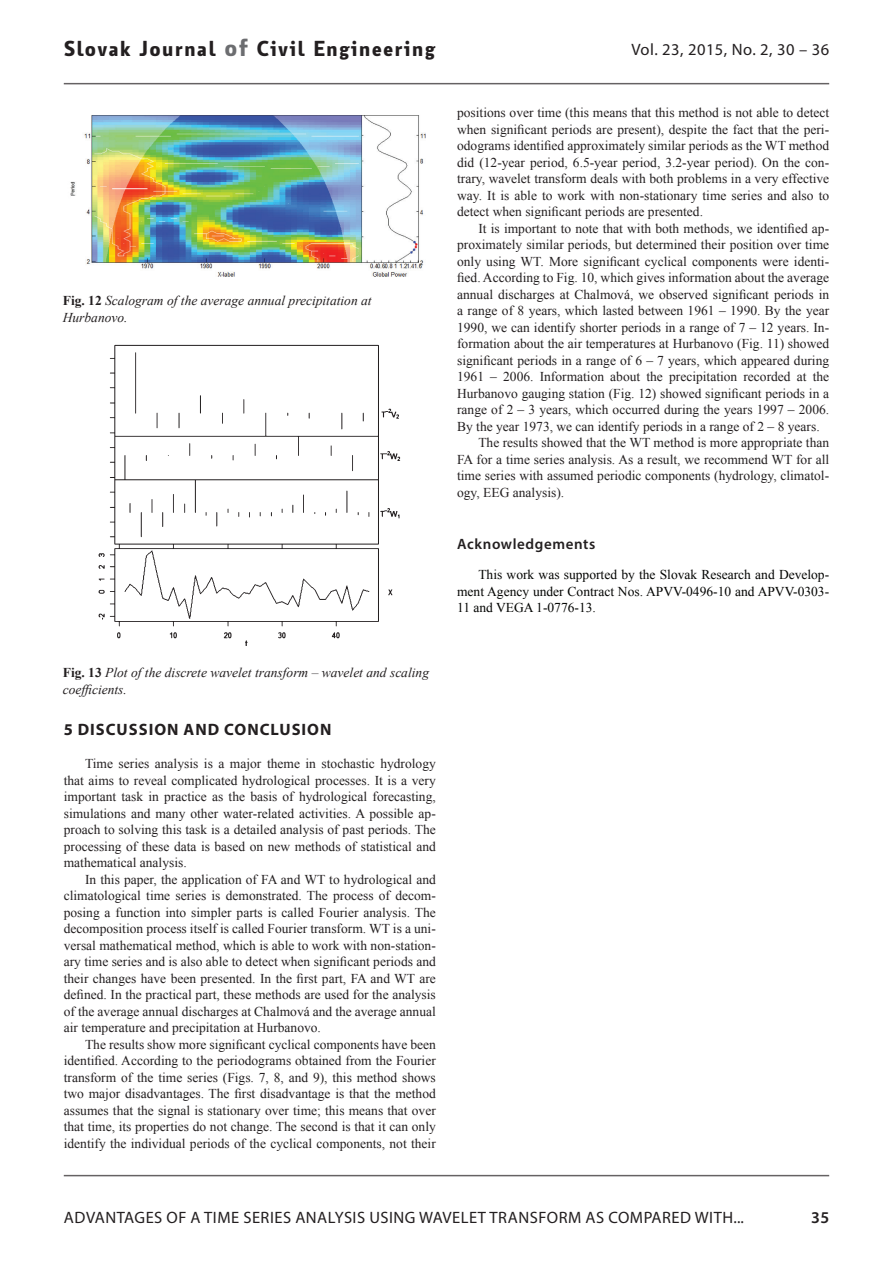
<style>
.page{position:relative;width:893px;height:1263px;background:#fff}
.page>*{position:absolute;margin:0;border:0;box-sizing:border-box;transform-origin:0 0}
.t1{font:700 21px "Botanika Demi CE";letter-spacing:.05em;color:#231f20}
.t2{font:16.5px "Myriad Pro";letter-spacing:.03em;color:#231f20}
.t3{font:700 16.5px "Myriad Pro";letter-spacing:.06em;color:#231f20}
.t4{font:600 16.5px "Myriad Pro";color:#231f20}
.t5{font:600 15px "Myriad Pro";letter-spacing:.04em;color:#231f20}
.t6{font:13.5px/16.5px "Times New Roman";color:#231f20;text-align:justify}
.t7{font:italic 13.5px/16.5px "Times New Roman";color:#231f20}
.t8{font:13.5px/16.5px "Times New Roman";color:#040503;text-align:justify}
.s1{font-size:24px;color:#6c6d70}
.s2{font-weight:700;font-style:normal}
</style>
<div class="page">
<hr style="left:64px;top:83px;width:765px;height:1px;background:#231f20">
<hr style="left:64px;top:1175px;width:765px;height:1px;background:#231f20">
<img style="left:70px;top:115px;width:356px;height:162px">
<img style="left:98px;top:344px;width:303px;height:301px">
<h1 class="t1" style="left:64px;top:39px;width:373px">Slovak Journal <span class="s1">of</span> Civil Engineering</h1>
<p class="t7" style="left:63px;top:292px;width:310px"><span class="s2">Fig. 12</span> Scalogram of the average annual precipitation at<br>Hurbanovo.</p>
<p class="t2" style="left:631px;top:39px;width:199px">Vol. 23, 2015, No. 2, 30 – 36</p>
<p class="t6" style="left:457px;top:104px;width:374px">positions over time (this means that this method is not able to detect when significant periods are present), despite the fact that the peri&shy;odograms identified approximately similar periods as the WT method did (12-year period, 6.5-year period, 3.2-year period). On the con&shy;trary, wavelet transform deals with both problems in a very effective way. It is able to work with non-stationary time series and also to detect when significant periods are presented.</p>
<p class="t6" style="left:478px;top:220px;width:352px">It is important to note that with both methods, we identified ap-</p>
<p class="t6" style="left:457px;top:236px;width:374px">proximately similar periods, but determined their position over time</p>
<p class="t6" style="left:457px;top:253px;width:374px">only using WT. More significant cyclical components were identi-</p>
<p class="t6" style="left:457px;top:269px;width:374px">fied. According to Fig. 10, which gives information about the average</p>
<p class="t6" style="left:457px;top:286px;width:374px">annual discharges at Chalmová, we observed significant periods in</p>
<p class="t6" style="left:457px;top:302px;width:374px">a range of 8 years, which lasted between 1961 – 1990. By the year</p>
<p class="t6" style="left:457px;top:319px;width:374px">1990, we can identify shorter periods in a range of 7 – 12 years. In-</p>
<p class="t6" style="left:457px;top:335px;width:374px">formation about the air temperatures at Hurbanovo (Fig. 11) showed</p>
<p class="t6" style="left:457px;top:352px;width:374px">significant periods in a range of 6 – 7 years, which appeared during</p>
<p class="t6" style="left:457px;top:368px;width:374px">1961 – 2006. Information about the precipitation recorded at the</p>
<p class="t6" style="left:457px;top:385px;width:374px">Hurbanovo gauging station (Fig. 12) showed significant periods in a</p>
<p class="t6" style="left:457px;top:401px;width:374px">range of 2 – 3 years, which occurred during the years 1997 – 2006.</p>
<p class="t6" style="left:457px;top:418px;width:364px">By the year 1973, we can identify periods in a range of 2 – 8 years.</p>
<p class="t6" style="left:478px;top:434px;width:352px">The results showed that the WT method is more appropriate than</p>
<p class="t6" style="left:457px;top:451px;width:374px">FA for a time series analysis. As a result, we recommend WT for all</p>
<p class="t6" style="left:457px;top:467px;width:374px">time series with assumed periodic components (hydrology, climatol-</p>
<p class="t6" style="left:457px;top:484px;width:109px">ogy, EEG analysis).</p>
<p class="t5" style="left:457px;top:535px;width:140px">Acknowledgements</p>
<p class="t8" style="left:457px;top:566px;width:374px;text-indent:21px">This work was supported by the Slovak Research and Develop&shy;ment Agency under Contract Nos. APVV-0496-10 and APVV-0303- 11 and VEGA 1-0776-13.</p>
<p class="t7" style="left:63px;top:664px;width:368px"><span class="s2">Fig. 13</span> Plot of the discrete wavelet transform – wavelet and scaling coefficients.</p>
<p class="t3" style="left:64px;top:719px;width:269px">5 DISCUSSION AND CONCLUSION</p>
<p class="t6" style="left:64px;top:755px;width:374px;text-indent:21px">Time series analysis is a major theme in stochastic hydrology that aims to reveal complicated hydrological processes. It is a very important task in practice as the basis of hydrological forecasting, simulations and many other water-related activities. A possible ap&shy;proach to solving this task is a detailed analysis of past periods. The processing of these data is based on new methods of statistical and mathematical analysis.</p>
<p class="t6" style="left:64px;top:870px;width:374px;text-indent:21px">In this paper, the application of FA and WT to hydrological and climatological time series is demonstrated. The process of decom&shy;posing a function into simpler parts is called Fourier analysis. The decomposition process itself is called Fourier transform. WT is a uni&shy;versal mathematical method, which is able to work with non-station&shy;ary time series and is also able to detect when significant periods and their changes have been presented. In the first part, FA and WT are defined. In the practical part, these methods are used for the analysis of the average annual discharges at Chalmová and the average annual air temperature and precipitation at Hurbanovo.</p>
<p class="t6" style="left:64px;top:1035px;width:374px;text-indent:21px">The results show more significant cyclical components have been identified. According to the periodograms obtained from the Fourier transform of the time series (Figs. 7, 8, and 9), this method shows two major disadvantages. The first disadvantage is that the method assumes that the signal is stationary over time; this means that over that time, its properties do not change. The second is that it can only identify the individual periods of the cyclical components, not their</p>
<p class="t2" style="left:64px;top:1207px;width:682px">ADVANTAGES OF A TIME SERIES ANALYSIS USING WAVELET TRANSFORM AS COMPARED WITH...</p>
<p class="t4" style="left:811px;top:1207px;width:20px">35</p>
</div>
